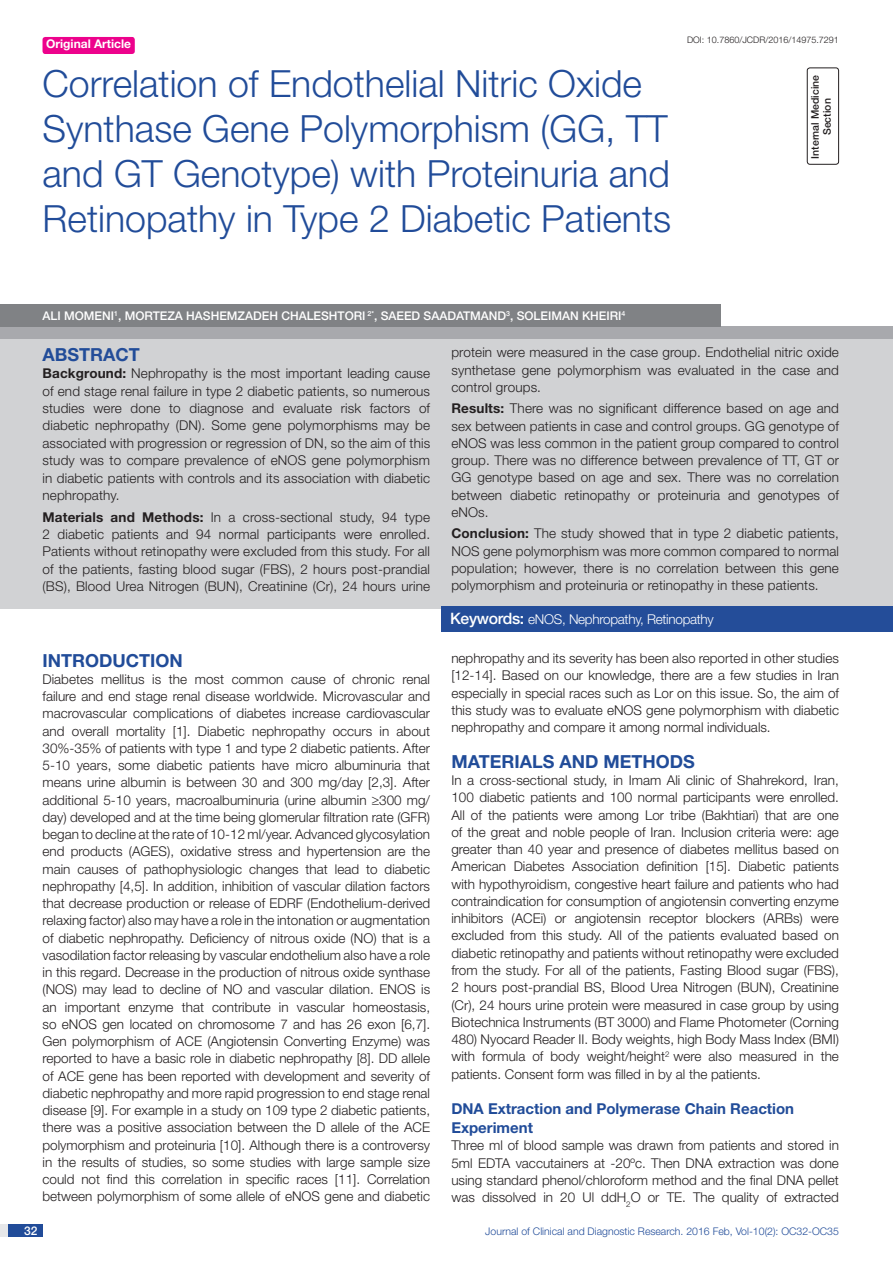
<style>
.page{position:relative;width:893px;height:1263px;background:#fff}
.page>*{position:absolute;margin:0;border:0;box-sizing:border-box;transform-origin:0 0}
.t1{font:300 37.5px/45px "Helvetica Neue";color:#214c99}
.Level_1{font:700 18px "Helvetica Neue";color:#214c99}
.Abstract_head{font:700 18px "Helvetica Neue";color:#214c99}
.Level_2{font:700 15px/18.8px "Helvetica Neue";color:#214c99}
.Body_text{font:300 13.5px/17.2px "Helvetica Neue";color:#231f20;text-align:justify}
.Abstract_Text{font:300 13.5px/17.4px "Helvetica Neue";letter-spacing:.01em;color:#231f20;text-align:justify}
.t2{font:300 13.5px "Helvetica Neue";letter-spacing:-.02em;color:#fff}
.Author{font:500 12px "Helvetica Neue";color:#fff}
.t3{font:700 12px "Helvetica Neue";color:#fff}
.t4{font:300 10.5px "Helvetica Neue";color:#214c99}
.t5{font:500 10.5px "Helvetica Neue";color:#231f20}
.DOI{font:300 9px "Helvetica Neue";color:#231f20}
.s1{color:#244d99}
.s2{font-weight:700}
.s3{font-weight:500;font-size:15.75px}
</style>
<div class="page">
<div style="left:0;top:1224px;width:43px;height:13px;background:#e6e7e9"></div>
<div style="left:8px;top:1224px;width:35px;height:13px;background:#214c99"></div>
<div style="left:43px;top:37px;width:92px;height:17px;background:#ed028c;border-radius:3px"></div>
<div style="left:0;top:335px;width:893px;height:273px;background:#d1d2d4"></div>
<div style="left:0;top:327px;width:893px;height:12px;background:#a8a9ad"></div>
<div style="left:442px;top:606px;width:451px;height:26px;background:#244d99"></div>
<div style="left:0;top:304px;width:721px;height:23px;background:#808285"></div>
<div style="left:807px;top:68px;width:32px;height:97px;border:1px solid #231f20;border-radius:3px"></div>
<p class="t3" style="left:46px;top:37px;width:87px">Original Article</p>
<p class="t1" style="left:43px;top:60px;width:630px">Correlation of Endothelial Nitric Oxide Synthase Gene Polymorphism (GG, TT and GT Genotype) with Proteinuria and Retinopathy in Type 2 Diabetic Patients</p>
<p class="DOI" style="left:687px;top:35px;width:153px">DOI: 10.7860/JCDR/2016/14975.7291</p>
<p class="t5" style="left:809px;top:159px;width:85px;rotate:-90deg">INTERNAL MEDICINE</p>
<p class="t5" style="left:821px;top:135px;width:38px;rotate:-90deg">SECTION</p>
<p class="Author" style="left:43px;top:308px;width:162px">ALI MOMENI <sup>1</sup>, MORTEZA HASH</p>
<p class="Author" style="left:219px;top:308px;width:408px">EMZADEH CHALESHTORI <sup>2*</sup>, SAEED SAADATMAND<sup>3</sup>, SOLEIMAN KHEIRI <sup>4</sup></p>
<p class="Abstract_head" style="left:43px;top:343px;width:98px">ABST<span class="s1">RAC</span>T</p>
<p class="Abstract_Text" style="left:43px;top:364px;width:389px"><span class="s2">Background:</span> Nephropathy is the most important leading cause of end stage renal failure in type 2 diabetic patients, so numerous studies were done to diagnose and evaluate risk factors of diabetic nephropathy (DN). Some gene polymorphisms may be associated with progression or regression of DN, so the aim of this study was to compare prevalence of eNOS gene polymorphism in diabetic patients with controls and its association with diabetic nephropathy.</p>
<p class="Abstract_Text" style="left:43px;top:508px;width:389px"><span class="s2">Materials and Methods:</span> In a cross-sectional study, 94 type 2 diabetic patients and 94 normal participants were enrolled.<br>Patients without retinopathy were excluded from this study. For all of the patients, fasting blood sugar (FBS), 2 hours post-prandial (BS), Blood Urea Nitrogen (BUN), Creatinine (Cr), 24 hours urine</p>
<p class="Level_1" style="left:43px;top:649px;width:142px">Introduction</p>
<p class="Body_text" style="left:43px;top:670px;width:389px">Diabetes mellitus is the most common cause of chronic renal failure and end stage renal disease worldwide. Microvascular and macrovascular complications of diabetes increase cardiovascular and overall mortality [1]. Diabetic nephropathy occurs in about 30%-35% of patients with type 1 and type 2 diabetic patients. After 5-10 years, some diabetic patients have micro albuminuria that means urine albumin is between 30 and 300 mg/day [2,3]. After additional 5-10 years, macroalbuminuria (urine albumin ≥300 mg/ day) developed and at the time being glomerular filtration rate (GFR) began to decline at the rate of 10-12 ml/year. Advanced glycosylation end products (AGES), oxidative stress and hypertension are the main causes of pathophysiologic changes that lead to diabetic nephropathy [4,5]. In addition, inhibition of vascular dilation factors that decrease production or release of EDRF (Endothelium-derived relaxing factor) also may have a role in the intonation or augmentation of diabetic nephropathy. Deficiency of nitrous oxide (NO) that is a vasodilation factor releasing by vascular endothelium also have a role in this regard. Decrease in the production of nitrous oxide synthase (NOS) may lead to decline of NO and vascular dilation. ENOS is an important enzyme that contribute in vascular homeostasis, so eNOS gen located on chromosome 7 and has 26 exon [6,7].<br>Gen polymorphism of ACE (Angiotensin Converting Enzyme) was reported to have a basic role in diabetic nephropathy [8]. DD allele of ACE gene has been reported with development and severity of diabetic nephropathy and more rapid progression to end stage renal disease [9]. For example in a study on 109 type 2 diabetic patients, there was a positive association between the D allele of the ACE polymorphism and proteinuria [10]. Although there is a controversy in the results of studies, so some studies with large sample size could not find this correlation in specific races [11]. Correlation between polymorphism of some allele of eNOS gene and diabetic</p>
<p class="Abstract_Text" style="left:451px;top:344px;width:389px">protein were measured in the case group. Endothelial nitric oxide synthetase gene polymorphism was evaluated in the case and control groups.</p>
<p class="Abstract_Text" style="left:451px;top:400px;width:389px"><span class="s2">Results:</span> There was no significant difference based on age and sex between patients in case and control groups. GG genotype of eNOS was less common in the patient group compared to control group. There was no difference between prevalence of TT, GT or GG genotype based on age and sex. There was no correlation between diabetic retinopathy or proteinuria and genotypes of eNOs.</p>
<p class="Abstract_Text" style="left:451px;top:525px;width:389px"><span class="s2">Conclusion:</span> The study showed that in type 2 diabetic patients, NOS gene polymorphism was more common compared to normal population; however, there is no correlation between this gene polymorphism and proteinuria or retinopathy in these patients.</p>
<p class="t2" style="left:450px;top:610px;width:265px"><span class="s3">KEYWORDS:</span> eNOS, Nephropathy, Retinopathy</p>
<p class="Body_text" style="left:451px;top:649px;width:389px">nephropathy and its severity has been also reported in other studies [12-14]. Based on our knowledge, there are a few studies in Iran especially in special races such as Lor on this issue. So, the aim of this study was to evaluate eNOS gene polymorphism with diabetic nephropathy and compare it among normal individuals.</p>
<p class="Level_1" style="left:451px;top:750px;width:243px">Materials and Methods</p>
<p class="Body_text" style="left:451px;top:771px;width:389px">In a cross-sectional study, in Imam Ali clinic of Shahrekord, Iran, 100 diabetic patients and 100 normal participants were enrolled.<br>All of the patients were among Lor tribe (Bakhtiari) that are one of the great and noble people of Iran. Inclusion criteria were: age greater than 40 year and presence of diabetes mellitus based on American Diabetes Association definition [15]. Diabetic patients with hypothyroidism, congestive heart failure and patients who had contraindication for consumption of angiotensin converting enzyme inhibitors (ACEi) or angiotensin receptor blockers (ARBs) were excluded from this study. All of the patients evaluated based on diabetic retinopathy and patients without retinopathy were excluded from the study. For all of the patients, Fasting Blood sugar (FBS), 2 hours post-prandial BS, Blood Urea Nitrogen (BUN), Creatinine (Cr), 24 hours urine protein were measured in case group by using Biotechnica Instruments (BT 3000) and Flame Photometer (Corning 480) Nyocard Reader II. Body weights, high Body Mass Index (BMI) with formula of body weight/height<sup>2</sup> were also measured in the patients. Consent form was filled in by al the patients.</p>
<p class="Level_2" style="left:451px;top:1099px;width:344px">DNA Extraction and Polymerase Chain Reaction<br>Experiment</p>
<p class="Body_text" style="left:451px;top:1136px;width:389px">Three ml of blood sample was drawn from patients and stored in 5ml EDTA vaccutainers at -20ºc. Then DNA extraction was done using standard phenol/chloroform method and the final DNA pellet was dissolved in 20 Ul ddH<sub>2</sub>O or TE. The quality of extracted</p>
<p class="Author" style="left:24px;top:1223px;width:15px">32</p>
<p class="t4" style="left:485px;top:1225px;width:355px">Journal of Clinical and Diagnostic Research. 2016 Feb, Vol-10(2): OC32-OC35</p>
</div>
